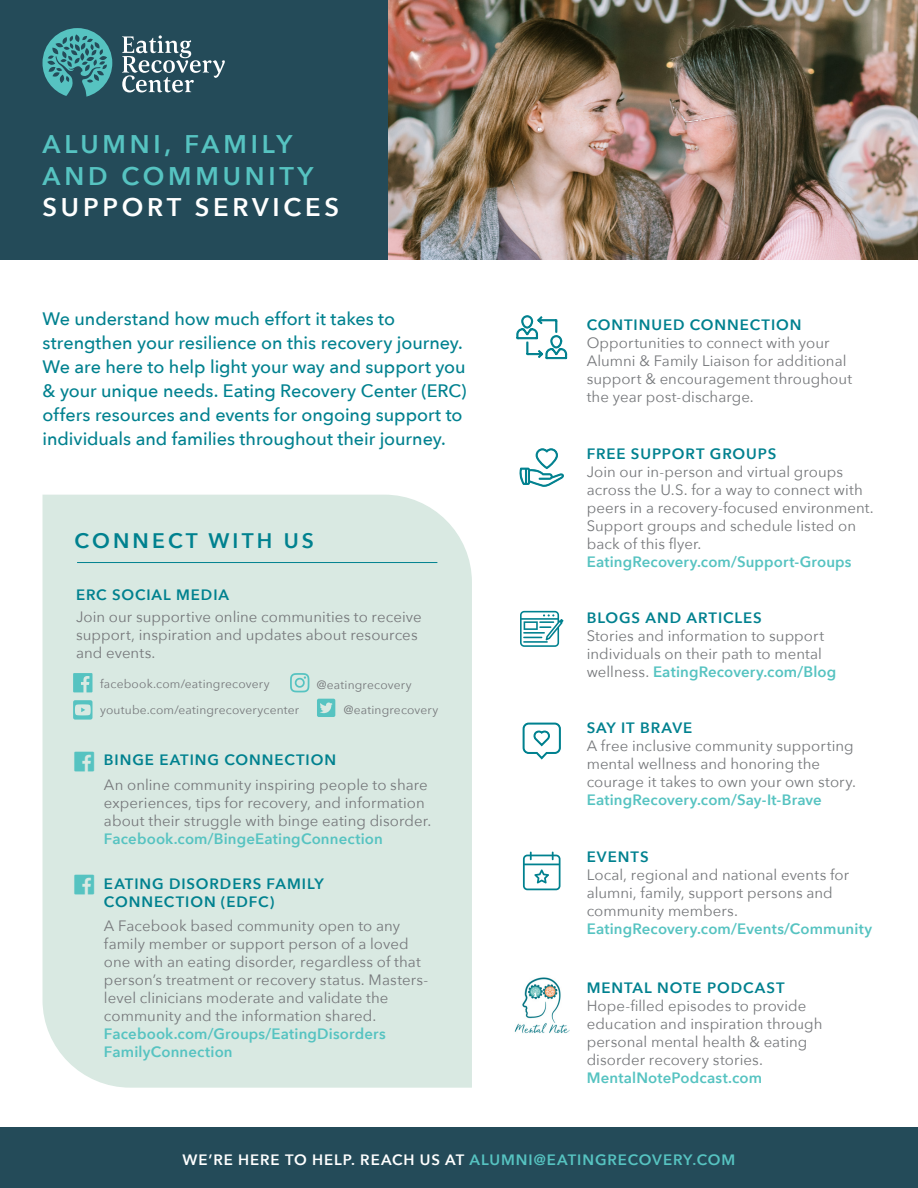
<style>
.page{position:relative;width:918px;height:1188px;background:#fff}
.page>*{position:absolute;margin:0;border:0;box-sizing:border-box;transform-origin:0 0}
.t1{font:600 25.5px/31.5px "Avenir Next";letter-spacing:.15em;color:#56c3c1}
.t2{font:600 21px "Avenir Next";letter-spacing:.15em;color:#00818f}
.t3{font:500 18px/24px "Avenir Next";letter-spacing:-.005em;color:#00818f}
.t4{font:15px/18px "Avenir Next";letter-spacing:.005em;color:#76787b}
.t5{font:600 15px/18px "Avenir Next";letter-spacing:.06em;color:#00818f}
.t6{font:600 15px "Avenir Next";letter-spacing:.06em;color:#fff}
.t7{font:12px "Avenir Next";letter-spacing:.015em;color:#76787b}
.s1{color:#fff}
.s2{font-weight:600;color:#56c3c1}
.s3{font-weight:600;color:#00818f}
.s4{color:#56c3c1}
</style>
<div class="page">
<img style="left:387px;top:0;width:531px;height:259px">
<div style="left:0;top:1128px;width:918px;height:60px;background:#244b59"></div>
<div style="left:0;top:0;width:387px;height:259px;background:#244b59"></div>
<svg style="left:43px;top:28px;width:69px;height:69px"></svg>
<svg style="left:122px;top:35px;width:103px;height:57px"></svg>
<div style="left:43px;top:495px;width:429px;height:593px;background:#d9e9e2"></div>
<hr style="left:77px;top:562px;width:360px;height:1px;background:#00818f">
<svg style="left:317px;top:699px;width:18px;height:18px"></svg>
<svg style="left:73px;top:700px;width:19px;height:20px"></svg>
<svg style="left:73px;top:673px;width:19px;height:19px"></svg>
<svg style="left:290px;top:673px;width:19px;height:19px"></svg>
<img style="left:514px;top:977px;width:56px;height:57px">
<svg style="left:519px;top:448px;width:45px;height:39px"></svg>
<svg style="left:520px;top:611px;width:43px;height:36px"></svg>
<svg style="left:522px;top:722px;width:39px;height:38px"></svg>
<svg style="left:523px;top:852px;width:38px;height:38px"></svg>
<svg style="left:516px;top:315px;width:52px;height:45px"></svg>
<svg style="left:75px;top:752px;width:19px;height:19px"></svg>
<svg style="left:75px;top:875px;width:19px;height:20px"></svg>
<p class="t1" style="left:43px;top:128px;width:298px">ALUMNI, FAMILY<br>AND COMMUNITY<br><span class="s1">SUPPORT SERVICES</span></p>
<p class="t3" style="left:43px;top:306px;width:426px">We understand how much effort it takes to strengthen your resilience on this recovery journey.<br>We are here to help light your way and support you &amp; your unique needs. Eating Recovery Center (ERC) offers resources and events for ongoing support to individuals and families throughout their journey.</p>
<p class="t2" style="left:75px;top:523px;width:241px">CONNECT WITH US</p>
<p class="t5" style="left:76px;top:585px;width:155px">ERC SOCIAL MEDIA</p>
<p class="t4" style="left:76px;top:607px;width:347px">Join our supportive online communities to receive support, inspiration and updates about resources and events.</p>
<p class="t7" style="left:100px;top:673px;width:171px">facebook.com/eatingrecovery</p>
<p class="t7" style="left:100px;top:700px;width:201px">youtube.com/eatingrecoverycenter</p>
<p class="t7" style="left:317px;top:674px;width:96px">@eatingrecovery</p>
<p class="t7" style="left:344px;top:700px;width:96px">@eatingrecovery</p>
<p class="t5" style="left:104px;top:751px;width:234px">BINGE EATING CONNECTION</p>
<p class="t4" style="left:104px;top:775px;width:329px">An online community inspiring people to share experiences, tips for recovery, and information about their struggle with binge eating disorder.<br><span class="s2">Facebook.com/BingeEatingConnection</span></p>
<p class="t5" style="left:104px;top:874px;width:221px">EATING DISORDERS FAMILY<br>CONNECTION (EDFC)</p>
<p class="t4" style="left:104px;top:917px;width:326px">A Facebook based community open to any family member or support person of a loved one with an eating disorder, regardless of that person’s treatment or recovery status. Masters&shy;level clinicians moderate and validate the community and the information shared.<br><span class="s2">Facebook.com/Groups/EatingDisorders FamilyConnection</span></p>
<p class="t4" style="left:587px;top:316px;width:267px"><span class="s3">CONTINUED CONNECTION<br></span>Opportunities to connect with your<br>Alumni &amp; Family Liaison for additional support &amp; encouragement throughout the year post-discharge.</p>
<p class="t4" style="left:587px;top:444px;width:289px"><span class="s3">FREE SUPPORT GROUPS<br></span>Join our in-person and virtual groups across the U.S. for a way to connect with peers in a recovery-focused environment.<br>Support groups and schedule listed on back of this flyer.<br><span class="s2">EatingRecovery.com/Support-Groups</span></p>
<p class="t4" style="left:587px;top:608px;width:251px"><span class="s3">BLOGS AND ARTICLES<br></span>Stories and information to support individuals on their path to mental wellness. <span class="s2">EatingRecovery.com/Blog</span></p>
<p class="t4" style="left:587px;top:719px;width:271px"><span class="s3">SAY IT BRAVE<br></span>A free inclusive community supporting mental wellness and honoring the courage it takes to own your own story.<br><span class="s2">EatingRecovery.com/Say-It-Brave</span></p>
<p class="t4" style="left:587px;top:847px;width:287px"><span class="s3">EVENTS<br></span>Local, regional and national events for alumni, family, support persons and community members.<br><span class="s2">EatingRecovery.com/Events/Community</span></p>
<p class="t4" style="left:587px;top:978px;width:237px"><span class="s3">MENTAL NOTE PODCAST<br></span>Hope-filled episodes to provide education and inspiration through personal mental health &amp; eating disorder recovery stories.<br><span class="s2">MentalNotePodcast.com</span></p>
<p class="t6" style="left:183px;top:1147px;width:554px">WE’RE HERE TO HELP. REACH US AT <span class="s4">ALUMNI@EATINGRECOVERY.COM</span></p>
</div>
